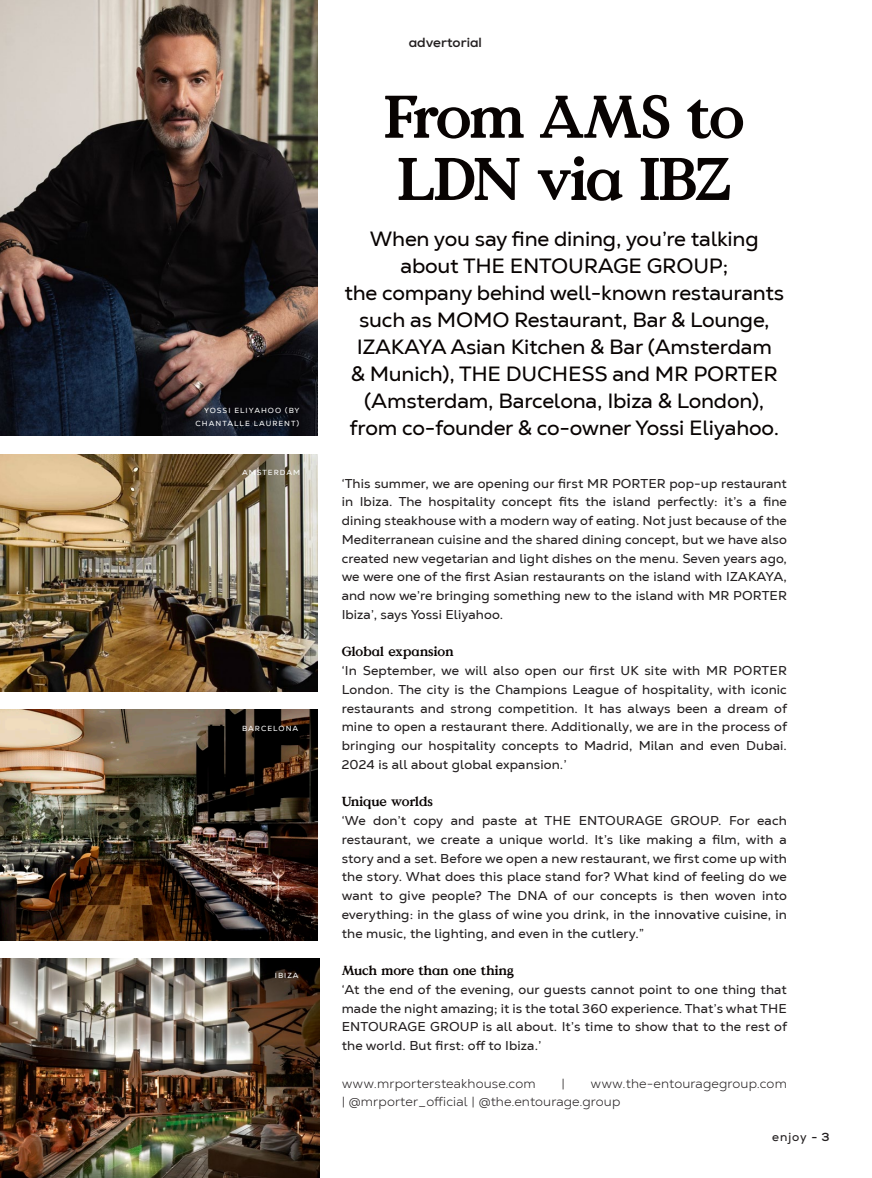
<style>
.page{position:relative;width:872px;height:1178px;background:#fff}
.page>*{position:absolute;margin:0;border:0;box-sizing:border-box;transform-origin:0 0}
.t1{font:700 60px/62.2px "Value Serif";letter-spacing:-.035em;color:#080302}
.t2{font:21px/27px "Nexa Text";letter-spacing:-.01em;color:#080302;text-align:center}
.t3{font:700 13.5px "Nexa";color:#231f20}
.t4{font:13.05px/18.8px "Nexa Text";letter-spacing:.01em;color:#231f20;text-align:justify}
.t5{font:300 13.05px/18.8px "Nexa Text";letter-spacing:.01em;color:#231f20}
.t6{font:700 13.05px "Value Serif";color:#080302}
.t7{font:12px "Nexa";letter-spacing:.08em;color:#231f20}
.t8{font:7.5px/13.5px "Nexa Text";letter-spacing:.135em;color:#fff;text-align:right}
.s1{font-weight:700}
</style>
<div class="page">
<img style="left:0;top:454px;width:318px;height:238px">
<img style="left:0;top:709px;width:318px;height:231px">
<img style="left:0;top:958px;width:319px;height:220px">
<img style="left:0;top:0;width:318px;height:436px">
<p class="t8" style="left:196px;top:403px;width:105px">YOSSI ELIYAHOO (BY<br>CHANTALLE LAURENT)</p>
<p class="t8" style="left:242px;top:466px;width:60px">AMSTERDAM</p>
<p class="t8" style="left:242px;top:721px;width:58px">BARCELONA</p>
<p class="t8" style="left:275px;top:969px;width:25px">IBIZA</p>
<p class="t3" style="left:409px;top:34px;width:75px">advertorial</p>
<h1 class="t1" style="left:384px;top:83px;width:362px">From AMS to<br>LDN via IBZ</h1>
<p class="t2" style="left:344px;top:225px;width:441px">When you say fine dining, you’re talking about THE ENTOURAGE GROUP;<br>the company behind well-known restaurants such as MOMO Restaurant, Bar &amp; Lounge, IZAKAYA Asian Kitchen &amp; Bar (Amsterdam<br>&amp; Munich), THE DUCHESS and MR PORTER (Amsterdam, Barcelona, Ibiza &amp; London), from co-founder &amp; co-owner Yossi Eliyahoo.</p>
<p class="t4" style="left:342px;top:473px;width:447px">‘This summer, we are opening our first MR PORTER pop-up restaurant in Ibiza. The hospitality concept fits the island perfectly: it’s a fine dining steakhouse with a modern way of eating. Not just because of the Mediterranean cuisine and the shared dining concept, but we have also created new vegetarian and light dishes on the menu. Seven years ago, we were one of the first Asian restaurants on the island with IZAKAYA, and now we’re bringing something new to the island with MR PORTER Ibiza’, says Yossi Eliyahoo.</p>
<p class="t6" style="left:342px;top:642px;width:113px">Global expansion</p>
<p class="t4" style="left:342px;top:661px;width:447px">‘In September, we will also open our first UK site with MR PORTER London. The city is the Champions League of hospitality, with iconic restaurants and strong competition. It has always been a dream of mine to open a restaurant there. Additionally, we are in the process of bringing our hospitality concepts to Madrid, Milan and even Dubai.<br>2024 is all about global expansion.’</p>
<p class="t6" style="left:342px;top:792px;width:93px">Unique worlds</p>
<p class="t4" style="left:342px;top:811px;width:447px">‘We don’t copy and paste at THE ENTOURAGE GROUP. For each restaurant, we create a unique world. It’s like making a film, with a story and a set. Before we open a new restaurant, we first come up with the story. What does this place stand for? What kind of feeling do we want to give people? The DNA of our concepts is then woven into everything: in the glass of wine you drink, in the innovative cuisine, in the music, the lighting, and even in the cutlery.”</p>
<p class="t6" style="left:342px;top:960px;width:174px">Much more than one thing</p>
<p class="t4" style="left:342px;top:980px;width:447px">‘At the end of the evening, our guests cannot point to one thing that made the night amazing; it is the total 360 experience. That’s what THE ENTOURAGE GROUP is all about. It’s time to show that to the rest of the world. But first: off to Ibiza.’</p>
<p class="t5" style="left:342px;top:1074px;width:195px">www.mrportersteakhouse.com</p>
<p class="t5" style="left:561px;top:1074px;width:5px">|</p>
<p class="t5" style="left:342px;top:1074px;width:447px;text-indent:249px">www.the-entouragegroup.com | @mrporter_official | @the.entourage.group</p>
<p class="t7" style="left:772px;top:1130px;width:59px">enjoy <span class="s1">- 3</span></p>
</div>
